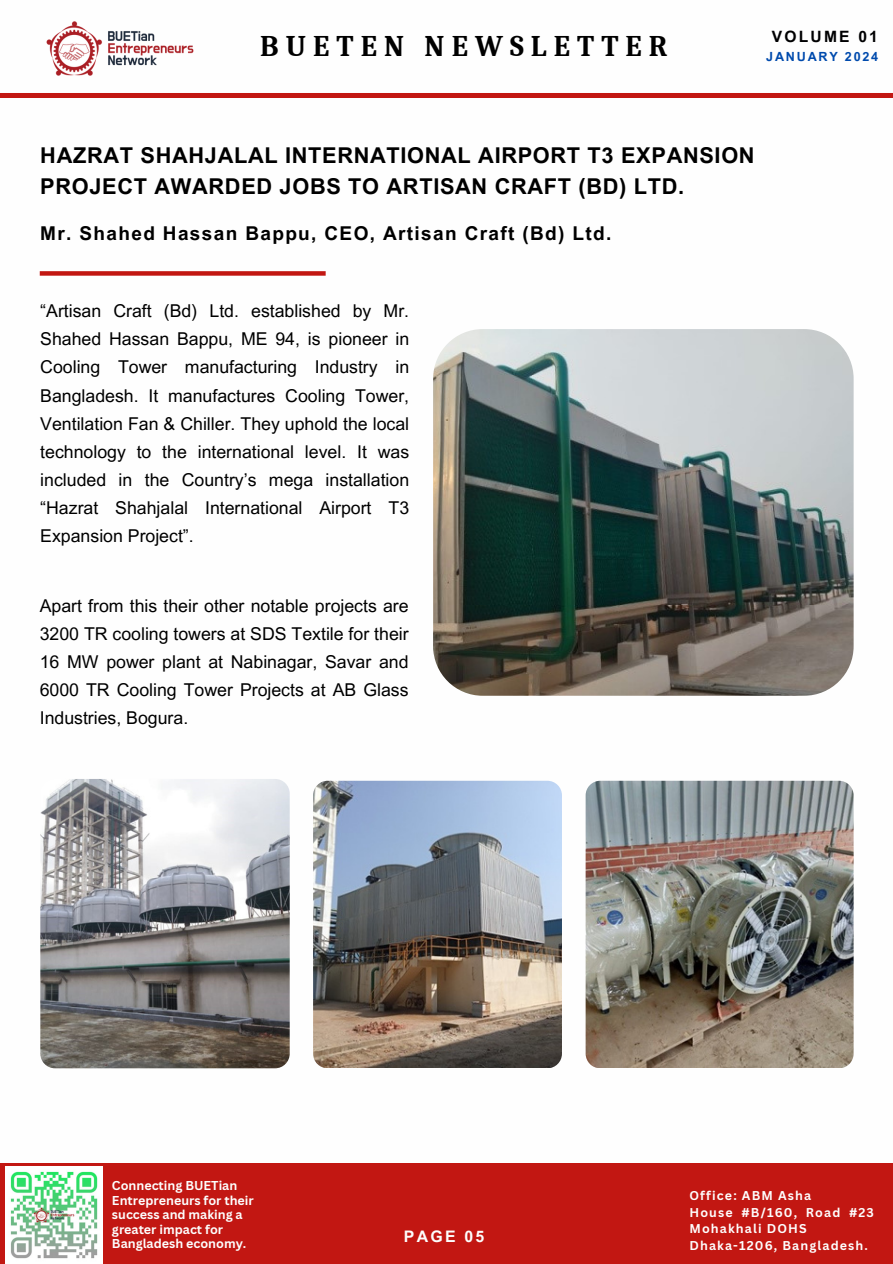
<style>
.page{position:relative;width:893px;height:1264px;background:#fff}
.page>*{position:absolute;margin:0;border:0;box-sizing:border-box;transform-origin:0 0}
.t1{font:700 29.1px "Caladea";letter-spacing:.245em;color:#000}
.t2{font:700 21.75px/30.3px "Arial MT Pro";letter-spacing:.03em;color:#000}
.t3{font:700 19.05px "Arial MT Pro";letter-spacing:.07em;color:#000}
.t4{font:17.7px/28.2px "Arial MT Pro";color:#000;text-align:justify}
.t5{font:700 15.9px "Arial MT Pro";letter-spacing:.14em;color:#fdfefd}
.t6{font:700 15.6px "Arial MT Pro";letter-spacing:.14em;color:#000001}
.t7{font:700 12.6px "Arial MT Pro";letter-spacing:.14em;color:#004aad}
.t8{font:700 12.45px/14.5px "Canva Sans";color:#fdfefd}
.t9{font:700 12.45px/16.5px "Canva Sans";letter-spacing:.09em;color:#fefefe}
</style>
<div class="page">
<img style="left:433px;top:329px;width:420px;height:366px;border-radius:50px">
<img style="left:40px;top:779px;width:250px;height:289px;border-radius:15px">
<svg style="left:0;top:75px;width:892px;height:22px"></svg>
<div style="left:0;top:1163px;width:892px;height:100px;background:#c21712"></div>
<img style="left:46px;top:21px;width:148px;height:54px">
<img style="left:6px;top:1166px;width:96px;height:97px">
<div style="left:40px;top:271px;width:285px;height:5px;background:#c21712"></div>
<img style="left:313px;top:780px;width:249px;height:287px;border-radius:15px">
<img style="left:585px;top:780px;width:268px;height:287px;border-radius:15px">
<h1 class="t1" style="left:260px;top:30px;width:408px">BUETEN NEWSLETTER</h1>
<p class="t6" style="left:771px;top:30px;width:107px">VOLUME 01</p>
<p class="t7" style="left:766px;top:51px;width:113px">JANUARY 2024</p>
<p class="t2" style="left:40px;top:143px;width:715px">HAZRAT SHAHJALAL INTERNATIONAL AIRPORT T3 EXPANSION<br>PROJECT AWARDED JOBS TO ARTISAN CRAFT (BD) LTD.</p>
<p class="t3" style="left:40px;top:226px;width:572px">Mr. Shahed Hassan Bappu, CEO, Artisan Craft (Bd) Ltd.</p>
<p class="t4" style="left:40px;top:299px;width:370px">“Artisan Craft (Bd) Ltd. established by Mr.<br>Shahed Hassan Bappu, ME 94, is pioneer in Cooling Tower manufacturing Industry in Bangladesh. It manufactures Cooling Tower, Ventilation Fan &amp; Chiller. They uphold the local technology to the international level. It was included in the Country’s mega installation “Hazrat Shahjalal International Airport T3<br>Expansion Project”.</p>
<p class="t4" style="left:40px;top:593px;width:370px">Apart from this their other notable projects are 3200 TR cooling towers at SDS Textile for their 16 MW power plant at Nabinagar, Savar and 6000 TR Cooling Tower Projects at AB Glass Industries, Bogura.</p>
<p class="t8" style="left:112px;top:1177px;width:143px">Connecting BUETian<br>Entrepreneurs for their success and making a greater impact for<br>Bangladesh economy.</p>
<p class="t9" style="left:689px;top:1186px;width:186px">Office: ABM Asha<br>House #B/160, Road #23<br>Mohakhali DOHS<br>Dhaka-1206, Bangladesh.</p>
<p class="t5" style="left:404px;top:1229px;width:82px">PAGE 05</p>
</div>
